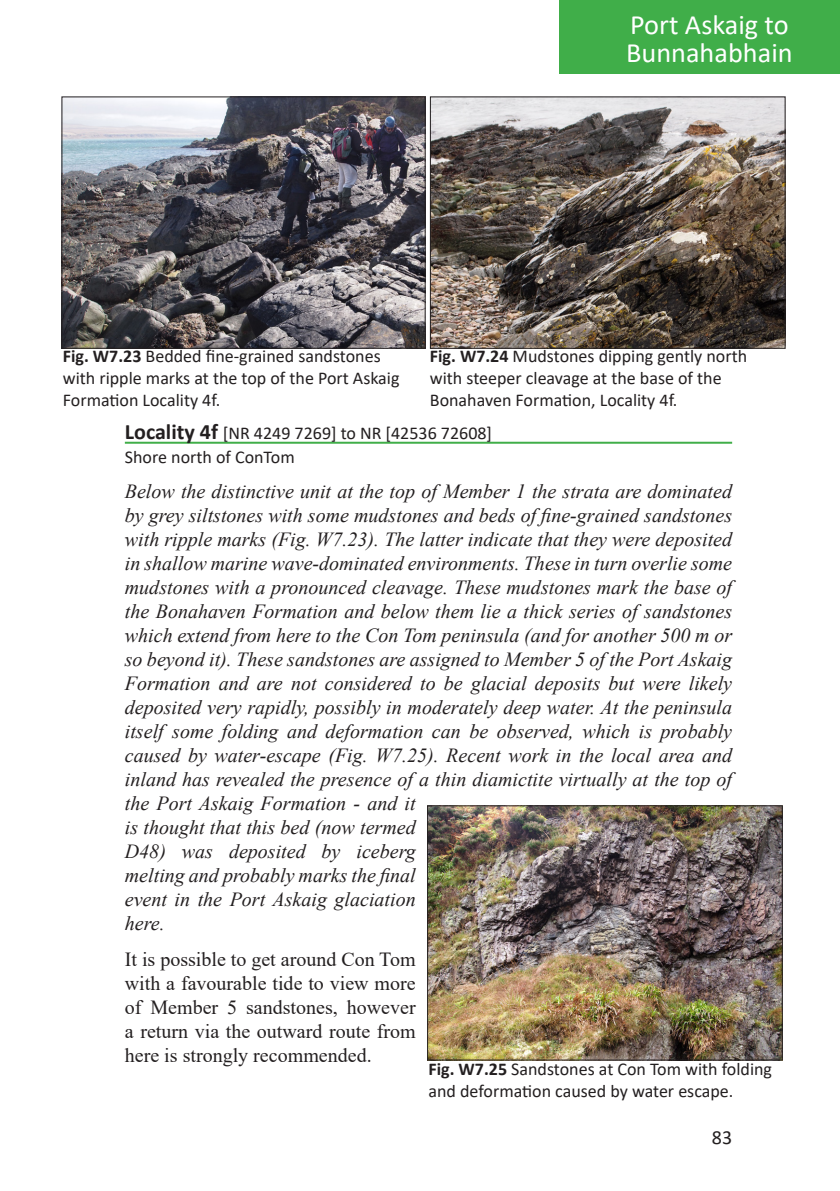
<style>
.page{position:relative;width:840px;height:1191px;background:#fff}
.page>*{position:absolute;margin:0;border:0;box-sizing:border-box;transform-origin:0 0}
.t1{font:28px/28px "Calibri";color:#fff}
.t2{font:italic 20px/24px "Times New Roman";color:#231f20}
.t3{font:20px/24px "Times New Roman";color:#231f20;text-align:justify}
.t4{font:20px "Calibri";color:#231f20}
.t5{font:18px/21.6px "Calibri";color:#231f20}
.s1{font-weight:700}
.s2{font-weight:700;font-size:22px}
</style>
<div class="page">
<div style="left:558px;top:0;width:281px;height:74px;background:#40ae49"></div>
<hr style="left:125px;top:442px;width:606px;height:2px;background:#40ae49">
<img style="left:429px;top:807px;width:351px;height:251px">
<div style="left:427px;top:805px;width:355px;height:255px;border:1px solid #231f20"></div>
<img style="left:63px;top:98px;width:360px;height:249px">
<div style="left:61px;top:96px;width:364px;height:253px;border:1px solid #231f20"></div>
<img style="left:431px;top:98px;width:352px;height:249px">
<div style="left:429px;top:96px;width:356px;height:253px;border:1px solid #231f20"></div>
<h1 class="t1" style="left:625px;top:10px;width:168px">Port Askaig to<br>Bunnahabhain</h1>
<p class="t5" style="left:63px;top:345px;width:338px"><span class="s1">Fig. W7.23</span> Bedded fine-grained sandstones with ripple marks at the top of the Port Askaig<br>Formation Locality 4f.</p>
<p class="t5" style="left:429px;top:345px;width:318px"><span class="s1">Fig. W7.24</span> Mudstones dipping gently north with steeper cleavage at the base of the<br>Bonahaven Formation, Locality 4f.</p>
<p class="t5" style="left:125px;top:421px;width:368px"><span class="s2">Locality 4f</span> [NR 4249 7269] to NR [42536 72608]</p>
<p class="t5" style="left:125px;top:445px;width:171px">Shore north of ConTom</p>
<p class="t2" style="left:125px;top:479px;width:608px">Below the distinctive unit at the top of Member 1 the strata are dominated by grey siltstones with some mudstones and beds of fine-grained sandstones with ripple marks (Fig. W7.23). The latter indicate that they were deposited in shallow marine wave-dominated environments. These in turn overlie some mudstones with a pronounced cleavage. These mudstones mark the base of the Bonahaven Formation and below them lie a thick series of sandstones which extend from here to the Con Tom peninsula (and for another 500 m or so beyond it). These sandstones are assigned to Member 5 of the Port Askaig Formation and are not considered to be glacial deposits but were likely deposited very rapidly, possibly in moderately deep water. At the peninsula itself some folding and deformation can be observed, which is probably caused by water-escape (Fig. W7.25). Recent work in the local area and inland has revealed the presence of a thin diamictite virtually at the top of the Port Askaig Formation - and it<br>is thought that this bed (now termed<br>D48) was deposited by iceberg<br>melting and probably marks the final<br>event in the Port Askaig glaciation<br>here.</p>
<p class="t3" style="left:125px;top:946px;width:292px">It is possible to get around Con Tom with a favourable tide to view more of Member 5 sandstones, however a return via the outward route from here is strongly recommended.</p>
<p class="t5" style="left:428px;top:1058px;width:345px"><span class="s1">Fig. W7.25</span> Sandstones at Con Tom with folding and deformation caused by water escape.</p>
<p class="t4" style="left:711px;top:1123px;width:22px">83</p>
</div>
